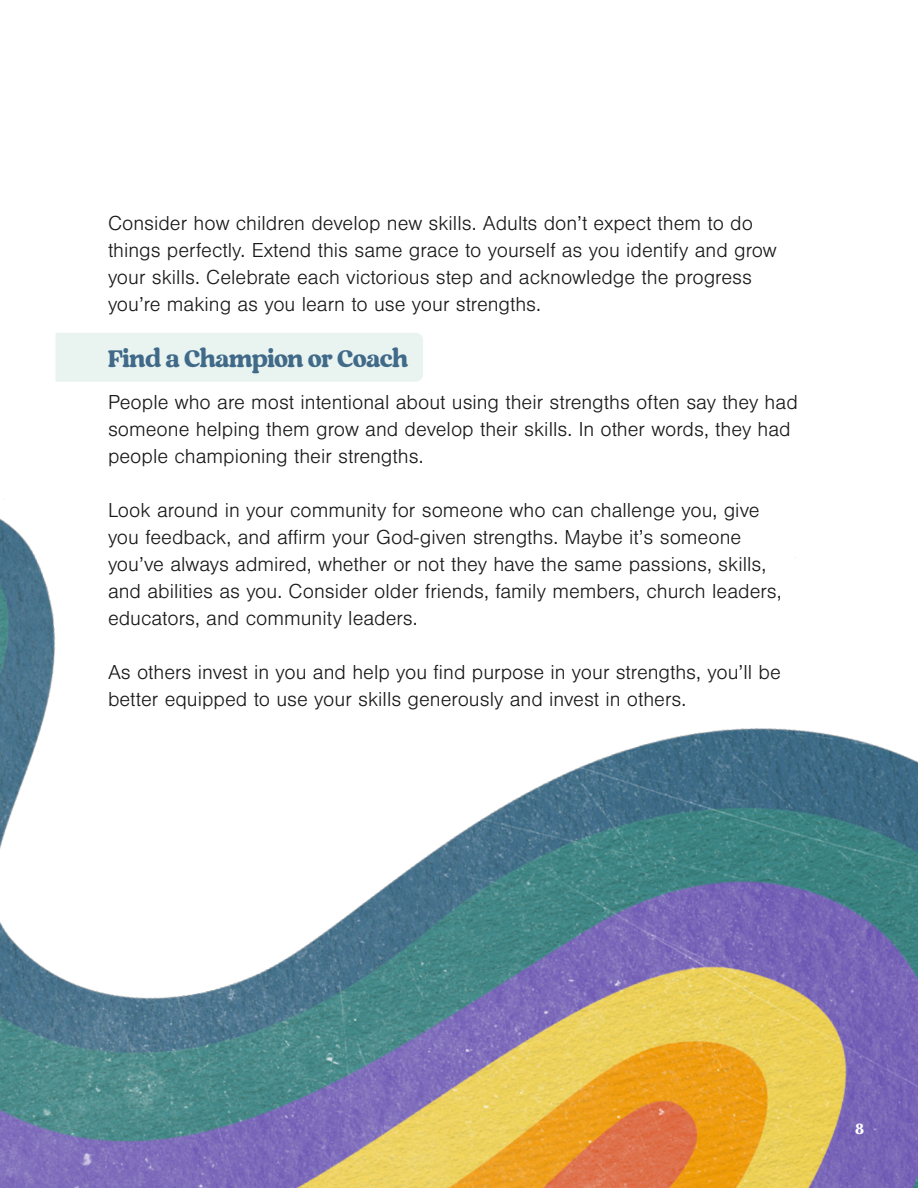
<style>
.page{position:relative;width:918px;height:1188px;background:#fff}
.page>*{position:absolute;margin:0;border:0;box-sizing:border-box;transform-origin:0 0}
.t1{font:24px "Regards";letter-spacing:-.005em;color:#416a89}
.t2{font:300 21px/27px "Nimbus San";color:#191919}
.t3{font:15px "Regards";color:#fff}
</style>
<div class="page">
<img style="left:0;top:333px;width:918px;height:855px">
<p class="t2" style="left:108px;top:210px;width:670px">Consider how children develop new skills. Adults don’t expect them to do things perfectly. Extend this same grace to yourself as you identify and grow your skills. Celebrate each victorious step and acknowledge the progress you’re making as you learn to use your strengths.</p>
<p class="t1" style="left:108px;top:342px;width:302px">Find a Champion or Coach</p>
<p class="t2" style="left:108px;top:389px;width:691px">People who are most intentional about using their strengths often say they had someone helping them grow and develop their skills. In other words, they had people championing their strengths.</p>
<p class="t2" style="left:108px;top:497px;width:675px">Look around in your community for someone who can challenge you, give you feedback, and affirm your God-given strengths. Maybe it’s someone you’ve always admired, whether or not they have the same passions, skills, and abilities as you. Consider older friends, family members, church leaders, educators, and community leaders.</p>
<p class="t2" style="left:108px;top:659px;width:674px">As others invest in you and help you find purpose in your strengths, you’ll be better equipped to use your skills generously and invest in others.</p>
<p class="t3" style="left:855px;top:1118px;width:10px">8</p>
</div>
